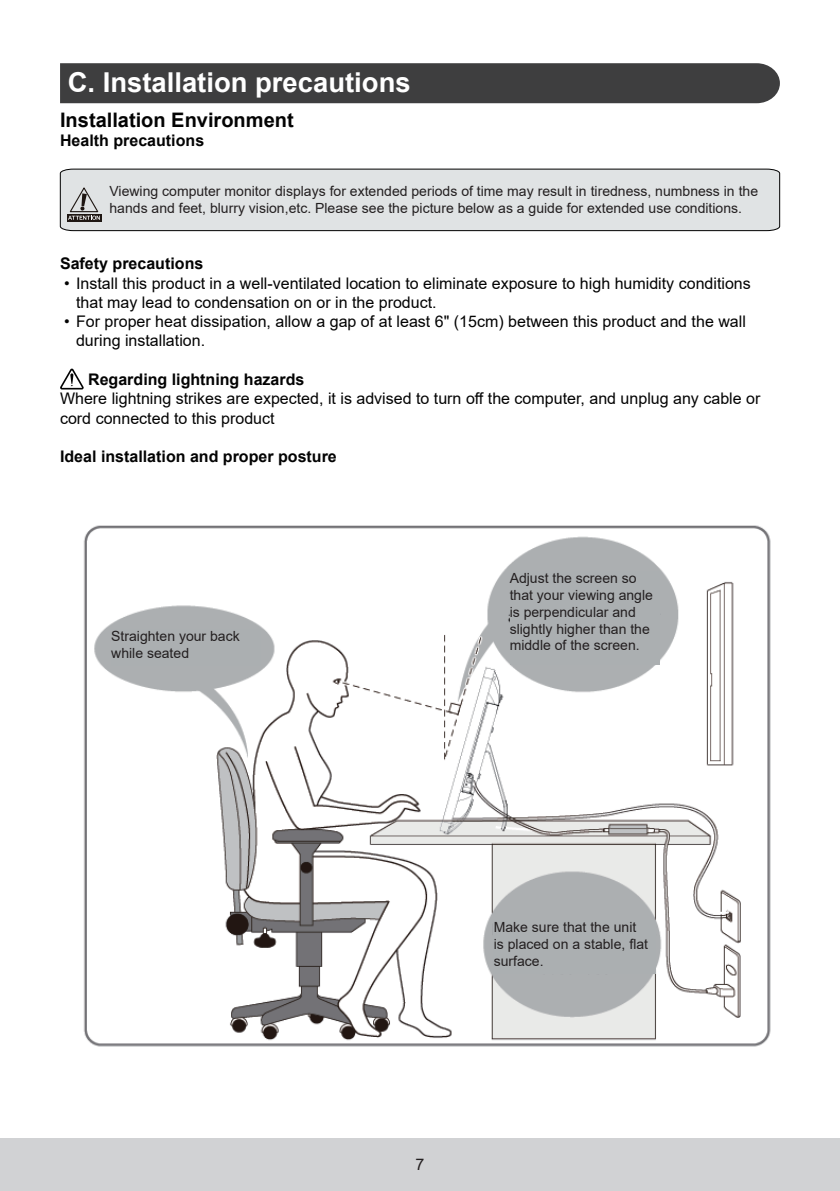
<style>
.page{position:relative;width:840px;height:1191px;background:#fff}
.page>*{position:absolute;margin:0;border:0;box-sizing:border-box;transform-origin:0 0}
.t1{font:700 27.4px "Arial";color:#fff}
.t2{font:700 20px "Arial";color:#030303}
.t3{font:16px/19.2px "Arial";color:#030303}
.t4{font:700 16px "Arial";color:#030303}
.t5{font:16px "Arial";color:#231f20}
.t6{font:14px/16.8px "Arial";color:#231f20}
</style>
<div class="page">
<div style="left:0;top:1138px;width:839px;height:53px;background:#d1d2d4"></div>
<div style="left:60px;top:63px;width:719px;height:40px;background:#3e3e3f"></div>
<div style="left:60px;top:169px;width:719px;height:62px;background:#e0e3e4"></div>
<svg style="left:60px;top:368px;width:24px;height:22px"></svg>
<img style="left:83px;top:525px;width:688px;height:522px">
<div style="left:509px;top:571px;width:150px;height:93px;background:#abafb1"></div>
<div style="left:111px;top:629px;width:150px;height:36px;background:#abafb1"></div>
<div style="left:493px;top:920px;width:162px;height:54px;background:#abafb1"></div>
<h1 class="t1" style="left:68px;top:63px;width:344px">C. Installation precautions</h1>
<h2 class="t2" style="left:60px;top:106px;width:235px">Installation Environment</h2>
<p class="t4" style="left:60px;top:130px;width:146px">Health precautions</p>
<p class="t6" style="left:109px;top:183px;width:649px">Viewing computer monitor displays for extended periods of time may result in tiredness, numbness in the hands and feet, blurry vision,etc. Please see the picture below as a guide for extended use conditions.</p>
<p class="t4" style="left:60px;top:252px;width:145px">Safety precautions</p>
<p class="t3" style="left:76px;top:273px;width:676px;text-indent:-12px">• Install this product in a well-ventilated location to eliminate exposure to high humidity conditions that may lead to condensation on or in the product.</p>
<p class="t3" style="left:76px;top:311px;width:671px;text-indent:-12px">• For proper heat dissipation, allow a gap of at least 6" (15cm) between this product and the wall during installation.</p>
<p class="t4" style="left:88px;top:368px;width:218px">Regarding lightning hazards</p>
<p class="t3" style="left:60px;top:389px;width:701px">Where lightning strikes are expected, it is advised to turn off the computer, and unplug any cable or cord connected to this product</p>
<p class="t4" style="left:60px;top:445px;width:278px">Ideal installation and proper posture</p>
<p class="t6" style="left:111px;top:628px;width:130px">Straighten your back while seated</p>
<p class="t6" style="left:509px;top:570px;width:145px">Adjust the screen so that your viewing angle is perpendicular and slightly higher than the middle of the screen.</p>
<p class="t6" style="left:493px;top:919px;width:156px">Make sure that the unit is placed on a stable, flat surface.</p>
<p class="t5" style="left:415px;top:1152px;width:10px">7</p>
</div>
